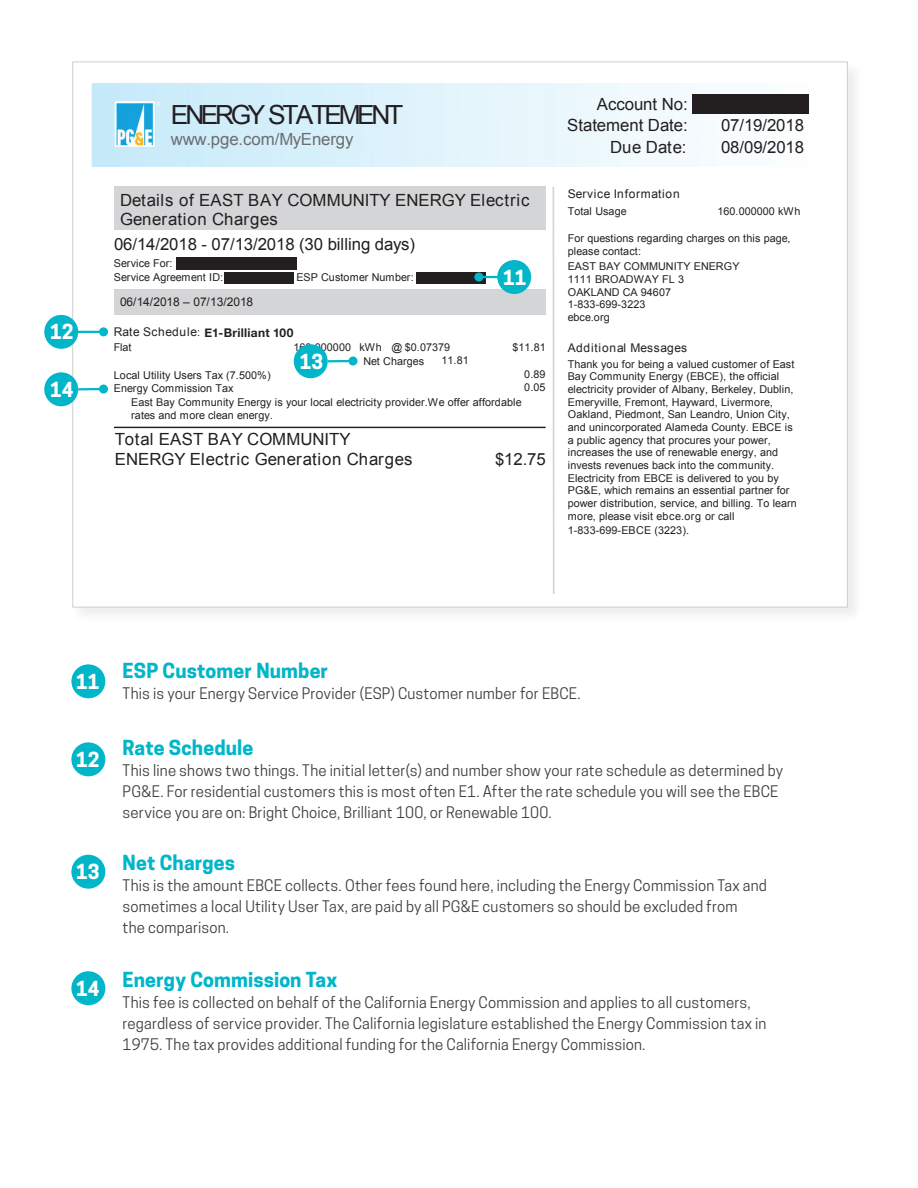
<style>
.page{position:relative;width:918px;height:1188px;background:#fff}
.page>*{position:absolute;margin:0;border:0;box-sizing:border-box;transform-origin:0 0}
.t1{font:26.4px "Arial";letter-spacing:-.12em;color:#231f20}
.t2{font:700 19.5px "Cooper Hewitt";letter-spacing:.005em;color:#00b6c8}
.t3{font:700 19.5px "Cooper Hewitt";color:#fff}
.t4{font:16.8px/19.8px "Arial";color:#231f20}
.t5{font:16.8px "Arial";letter-spacing:-.005em;color:#6c6d70}
.t6{font:15px/21px "Cooper Hewitt";letter-spacing:.01em;color:#3e3e3f}
.t7{font:12px "Arial";letter-spacing:.05em;color:#231f20}
.t8{font:12px "Arial";letter-spacing:-.005em;color:#231f20}
.t9{font:700 12px "Helvetica Neue";letter-spacing:.02em;color:#231f20}
.t10{font:10.8px/12.8px "Arial";letter-spacing:.005em;color:#231f20}
.s1{font-size:10.8px}
</style>
<div class="page">
<div style="left:71px;top:60px;width:792px;height:564px;background:#231f20;opacity:.08"></div>
<div style="left:72px;top:62px;width:776px;height:545px;background:#fff;border:1px solid #cbcfd1"></div>
<img style="left:92px;top:83px;width:620px;height:84px">
<svg style="left:552px;top:187px;width:3px;height:407px"></svg>
<div style="left:114px;top:187px;width:432px;height:43px;background:#d4d5d7"></div>
<hr style="left:114px;top:289px;width:432px;height:2px;background:#d4d5d7">
<div style="left:114px;top:291px;width:432px;height:22px;background:#d4d5d7"></div>
<hr style="left:114px;top:313px;width:432px;height:2px;background:#d4d5d7">
<hr style="left:114px;top:427px;width:432px;height:1px;background:#231f20">
<div style="left:692px;top:94px;width:117px;height:20px;background:#231f20"></div>
<div style="left:176px;top:257px;width:121px;height:13px;background:#231f20"></div>
<div style="left:225px;top:272px;width:69px;height:12px;background:#231f20"></div>
<div style="left:417px;top:272px;width:69px;height:12px;background:#231f20"></div>
<hr style="left:77px;top:331px;width:27px;height:2px;background:#00b6c8">
<div style="left:99px;top:327px;width:9px;height:9px;background:#00b6c8;border-radius:50%"></div>
<div style="left:44px;top:315px;width:34px;height:34px;background:#00b6c8;border-radius:50%"></div>
<hr style="left:78px;top:388px;width:26px;height:2px;background:#00b6c8">
<div style="left:99px;top:385px;width:9px;height:9px;background:#00b6c8;border-radius:50%"></div>
<hr style="left:328px;top:360px;width:25px;height:2px;background:#00b6c8">
<div style="left:348px;top:357px;width:9px;height:9px;background:#00b6c8;border-radius:50%"></div>
<div style="left:44px;top:372px;width:34px;height:34px;background:#00b6c8;border-radius:50%"></div>
<div style="left:294px;top:344px;width:34px;height:34px;background:#00b6c8;border-radius:50%"></div>
<hr style="left:479px;top:276px;width:21px;height:2px;background:#00b6c8">
<div style="left:474px;top:273px;width:9px;height:9px;background:#00b6c8;border-radius:50%"></div>
<div style="left:497px;top:260px;width:34px;height:34px;background:#00b6c8;border-radius:50%"></div>
<div style="left:71px;top:664px;width:34px;height:34px;background:#00b6c8;border-radius:50%"></div>
<div style="left:71px;top:742px;width:34px;height:34px;background:#00b6c8;border-radius:50%"></div>
<div style="left:71px;top:855px;width:34px;height:34px;background:#00b6c8;border-radius:50%"></div>
<div style="left:71px;top:971px;width:34px;height:34px;background:#00b6c8;border-radius:50%"></div>
<h2 class="t3" style="left:50px;top:320px;width:25px">12</h2>
<h2 class="t3" style="left:50px;top:378px;width:25px">14</h2>
<h1 class="t1" style="left:171px;top:98px;width:234px">ENERGY STATEMENT</h1>
<h3 class="t5" style="left:171px;top:128px;width:184px">www.pge.com/MyEnergy</h3>
<h3 class="t4" style="left:120px;top:190px;width:411px">Details of EAST BAY COMMUNITY ENERGY Electric<br>Generation Charges</h3>
<h3 class="t4" style="left:114px;top:234px;width:302px">06/14/2018 - 07/13/2018 (30 billing days)</h3>
<p class="t10" style="left:114px;top:256px;width:111px;line-height:14.4px">Service For:<br>Service Agreement ID:</p>
<h2 class="t3" style="left:503px;top:266px;width:25px">11</h2>
<p class="t10" style="left:296px;top:271px;width:119px">ESP Customer Number:</p>
<p class="t8" style="left:120px;top:294px;width:135px">06/14/2018 – 07/13/2018</p>
<p class="t7" style="left:114px;top:324px;width:141px">Rate Schedule<span class="s1">:</span> E1-Brill</p>
<p class="t10" style="left:114px;top:341px;width:19px">Flat</p>
<p class="t10" style="left:294px;top:341px;width:158px">160.000000 kWh @ $0.07379</p>
<p class="t10" style="left:513px;top:341px;width:35px">$11.81</p>
<p class="t10" style="left:363px;top:355px;width:62px">Net Charges</p>
<p class="t10" style="left:441px;top:354px;width:29px">11.81</p>
<p class="t10" style="left:114px;top:369px;width:158px">Local Utility Users Tax (7.500%)</p>
<p class="t10" style="left:524px;top:368px;width:23px">0.89</p>
<p class="t10" style="left:114px;top:382px;width:121px">Energy Commission Tax</p>
<p class="t10" style="left:524px;top:381px;width:23px">0.05</p>
<p class="t10" style="left:131px;top:395px;width:392px;line-height:13.5px">East Bay Community Energy is your local electricity provider.We offer affordable rates and more clean energy.</p>
<h3 class="t4" style="left:115px;top:430px;width:299px">Total EAST BAY COMMUNITY<br>ENERGY Electric Generation Charges</h3>
<p class="t9" style="left:205px;top:324px;width:90px">E1-Brilliant 100</p>
<h2 class="t3" style="left:300px;top:350px;width:25px">13</h2>
<h3 class="t4" style="left:495px;top:449px;width:52px">$12.75</h3>
<h3 class="t4" style="left:567px;top:93px;width:122px;line-height:21.6px;text-align:right">Account No:<br>Statement Date:</h3>
<h3 class="t4" style="left:721px;top:116px;width:85px">07/19/2018</h3>
<h3 class="t4" style="left:610px;top:137px;width:78px">Due Date:</h3>
<h3 class="t4" style="left:721px;top:137px;width:85px">08/09/2018</h3>
<p class="t7" style="left:568px;top:186px;width:113px">Service Information</p>
<p class="t10" style="left:568px;top:205px;width:60px">Total Usage</p>
<p class="t10" style="left:717px;top:205px;width:85px">160.000000 kWh</p>
<p class="t10" style="left:568px;top:232px;width:224px">For questions regarding charges on this page, please contact:</p>
<p class="t10" style="left:568px;top:260px;width:173px">EAST BAY COMMUNITY ENERGY<br>1111 BROADWAY FL 3<br>OAKLAND CA 94607<br>1-833-699-3223<br>ebce.org</p>
<p class="t7" style="left:568px;top:340px;width:121px">Additional Messages</p>
<p class="t10" style="left:568px;top:358px;width:231px">Thank you for being a valued customer of East Bay Community Energy (EBCE), the official electricity provider of Albany, Berkeley, Dublin, Emeryville, Fremont, Hayward, Livermore, Oakland, Piedmont, San Leandro, Union City, and unincorporated Alameda County. EBCE is a public agency that procures your power, increases the use of renewable energy, and invests revenues back into the community.<br>Electricity from EBCE is delivered to you by PG&amp;E, which remains an essential partner for power distribution, service, and billing. To learn more, please visit ebce.org or call 1-833-699-EBCE (3223).</p>
<h2 class="t3" style="left:76px;top:670px;width:25px">11</h2>
<h2 class="t3" style="left:76px;top:748px;width:25px">12</h2>
<h2 class="t3" style="left:76px;top:860px;width:25px">13</h2>
<h2 class="t3" style="left:76px;top:977px;width:25px">14</h2>
<h2 class="t2" style="left:123px;top:659px;width:207px">ESP Customer Number</h2>
<h3 class="t6" style="left:123px;top:683px;width:460px">This is your Energy Service Provider (ESP) Customer number for EBCE.</h3>
<h2 class="t2" style="left:123px;top:736px;width:132px">Rate Schedule</h2>
<p class="t6" style="left:123px;top:760px;width:662px">This line shows two things. The initial letter(s) and number show your rate schedule as determined by<br>PG&amp;E. For residential customers this is most often E1. After the rate schedule you will see the EBCE service you are on: Bright Choice, Brilliant 100, or Renewable 100.</p>
<h2 class="t2" style="left:123px;top:851px;width:114px">Net Charges</h2>
<h3 class="t6" style="left:123px;top:875px;width:646px">This is the amount EBCE collects. Other fees found here, including the Energy Commission Tax and sometimes a local Utility User Tax, are paid by all PG&amp;E customers so should be excluded from<br>the comparison.</h3>
<h2 class="t2" style="left:123px;top:968px;width:216px">Energy Commission Tax</h2>
<p class="t6" style="left:123px;top:992px;width:645px">This fee is collected on behalf of the California Energy Commission and applies to all customers, regardless of service provider. The California legislature established the Energy Commission tax in<br>1975. The tax provides additional funding for the California Energy Commission.</p>
<p class="t10" style="left:178px;top:997px;width:296px">Visit www.pge.com/MyEnergy for a detailed bill comparison.</p>
</div>
